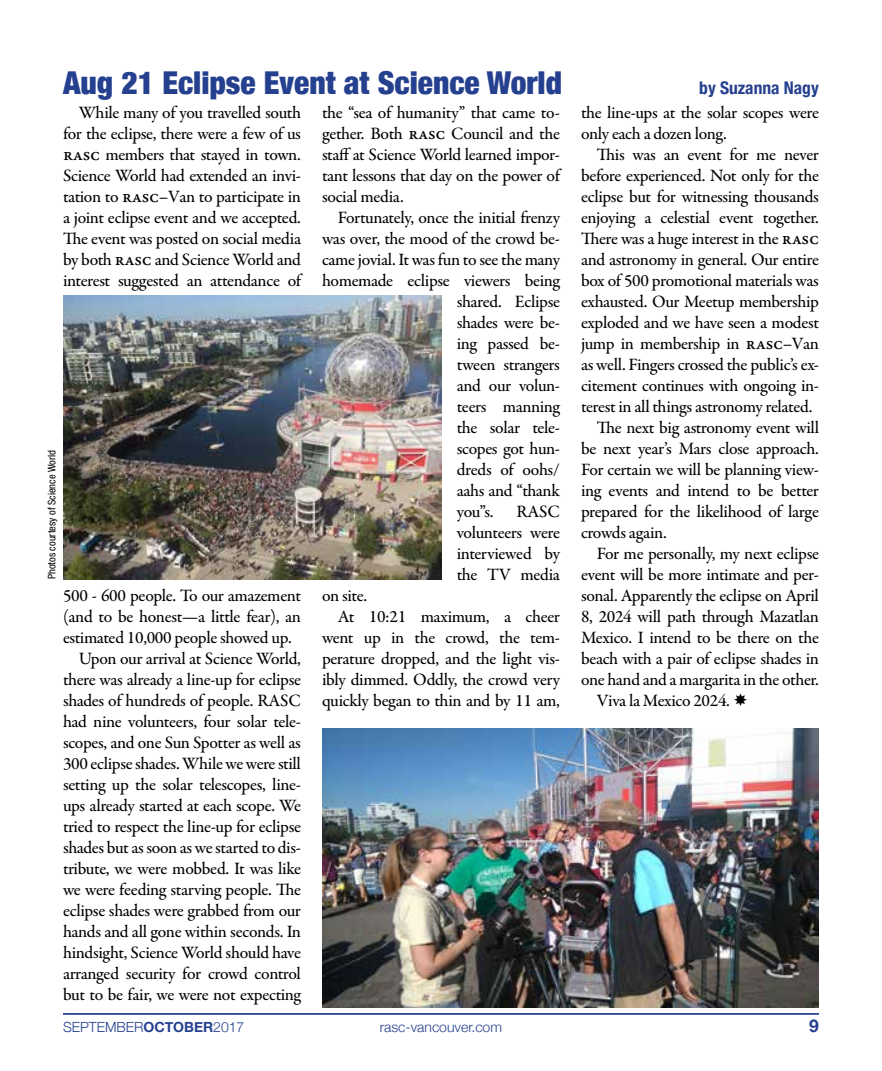
<style>
.page{position:relative;width:882px;height:1071px;background:#fff}
.page>*{position:absolute;margin:0;border:0;box-sizing:border-box;transform-origin:0 0}
.t1{font:900 condensed 31.5px "Helvetica Neue";color:#25408f}
.t2{font:500 17.5px/21px "Garamond Premr Pro";letter-spacing:-.02em;color:#000;text-align:justify}
.t3{font:700 condensed 17.5px "Helvetica Neue";color:#25408f}
.t4{font:700 17.5px "Helvetica Neue";color:#25408f}
.t5{font:300 14px "Helvetica Neue";color:#25408f}
.t6{font:condensed 10.5px "Helvetica Neue LT Std";color:#000}
.s1{font-family:"Garamond Premr Pro Med Capt";font-weight:400}
.s2{font-weight:700}
</style>
<div class="page">
<hr style="left:63px;top:1013px;width:756px;height:2px;background:#25408f">
<img style="left:322px;top:729px;width:497px;height:279px">
<img style="left:63px;top:296px;width:378px;height:283px">
<h1 class="t1" style="left:63px;top:56px;width:501px">Aug 21 Eclipse Event at Science World</h1>
<p class="t3" style="left:699px;top:73px;width:121px">by Suzanna Nagy</p>
<p class="t2" style="left:63px;top:102px;width:240px;text-indent:16px">While many of you travelled south for the eclipse, there were a few of us <span class="s1">rasc</span> members that stayed in town.<br>Science World had extended an invi&shy;tation to <span class="s1">rasc</span>–Van to participate in a joint eclipse event and we accepted.<br>The event was posted on social media by both <span class="s1">rasc</span> and Science World and interest suggested an attendance of</p>
<p class="t2" style="left:581px;top:102px;width:240px">the line-ups at the solar scopes were only each a dozen long.</p>
<p class="t2" style="left:597px;top:144px;width:224px">This was an event for me never</p>
<p class="t2" style="left:581px;top:165px;width:239px">before experienced. Not only for the</p>
<p class="t2" style="left:581px;top:186px;width:240px">eclipse but for witnessing thousands</p>
<p class="t2" style="left:581px;top:207px;width:240px">enjoying a celestial event together.</p>
<p class="t2" style="left:581px;top:228px;width:239px">There was a huge interest in the <span class="s1">rasc</span></p>
<p class="t2" style="left:581px;top:249px;width:239px">and astronomy in general. Our entire</p>
<p class="t2" style="left:581px;top:270px;width:239px">box of 500 promotional materials was</p>
<p class="t2" style="left:581px;top:291px;width:239px">exhausted. Our Meetup membership</p>
<p class="t2" style="left:581px;top:312px;width:240px">exploded and we have seen a modest</p>
<p class="t2" style="left:581px;top:333px;width:240px">jump in membership in <span class="s1">rasc</span>–Van</p>
<p class="t2" style="left:581px;top:354px;width:239px">as well. Fingers crossed the public’s ex-</p>
<p class="t2" style="left:581px;top:375px;width:239px">citement continues with ongoing in-</p>
<p class="t2" style="left:581px;top:396px;width:233px">terest in all things astronomy related.</p>
<p class="t2" style="left:597px;top:417px;width:224px">The next big astronomy event will</p>
<p class="t2" style="left:581px;top:438px;width:239px">be next year’s Mars close approach.</p>
<p class="t2" style="left:581px;top:459px;width:239px">For certain we will be planning view-</p>
<p class="t2" style="left:581px;top:480px;width:240px">ing events and intend to be better</p>
<p class="t2" style="left:581px;top:501px;width:239px">prepared for the likelihood of large</p>
<p class="t2" style="left:581px;top:522px;width:87px">crowds again.</p>
<p class="t2" style="left:597px;top:543px;width:224px">For me personally, my next eclipse</p>
<p class="t2" style="left:581px;top:564px;width:239px">event will be more intimate and per-</p>
<p class="t2" style="left:581px;top:585px;width:239px">sonal. Apparently the eclipse on April</p>
<p class="t2" style="left:581px;top:606px;width:240px">8, 2024 will path through Mazatlan</p>
<p class="t2" style="left:581px;top:627px;width:240px">Mexico. I intend to be there on the</p>
<p class="t2" style="left:581px;top:648px;width:240px">beach with a pair of eclipse shades in</p>
<p class="t2" style="left:581px;top:669px;width:239px">one hand and a margarita in the other.</p>
<p class="t2" style="left:597px;top:690px;width:135px">Viva la Mexico 2024.</p>
<p class="t2" style="left:322px;top:102px;width:240px">the “sea of humanity” that came to&shy;gether. Both <span class="s1">rasc</span> Council and the staff at Science World learned impor&shy;tant lessons that day on the power of social media.</p>
<p class="t2" style="left:338px;top:207px;width:224px">Fortunately, once the initial frenzy</p>
<p class="t2" style="left:322px;top:228px;width:239px">was over, the mood of the crowd be-</p>
<p class="t2" style="left:322px;top:249px;width:239px">came jovial. It was fun to see the many</p>
<p class="t2" style="left:322px;top:270px;width:240px">homemade eclipse viewers being</p>
<p class="t2" style="left:457px;top:291px;width:105px">shared. Eclipse</p>
<p class="t2" style="left:457px;top:312px;width:105px">shades were be-</p>
<p class="t2" style="left:457px;top:333px;width:105px">ing passed be-</p>
<p class="t2" style="left:457px;top:354px;width:105px">tween strangers</p>
<p class="t2" style="left:457px;top:375px;width:105px">and our volun-</p>
<p class="t2" style="left:457px;top:396px;width:105px">teers manning</p>
<p class="t2" style="left:457px;top:417px;width:105px">the solar tele-</p>
<p class="t2" style="left:457px;top:438px;width:105px">scopes got hun-</p>
<p class="t2" style="left:457px;top:459px;width:105px">dreds of oohs/</p>
<p class="t2" style="left:457px;top:480px;width:105px">aahs and “thank</p>
<p class="t2" style="left:457px;top:501px;width:38px">you”s.</p>
<p class="t6" style="left:46px;top:579px;width:131px;rotate:-90deg">Photos courtesy of Science World</p>
<p class="t2" style="left:457px;top:501px;width:105px;text-indent:60px">RASC volunteers were interviewed by the TV media</p>
<p class="t2" style="left:63px;top:585px;width:240px">500 - 600 people. To our amazement</p>
<p class="t2" style="left:63px;top:606px;width:239px">(and to be honest—a little fear), an</p>
<p class="t2" style="left:63px;top:627px;width:230px">estimated 10,000 people showed up.</p>
<p class="t2" style="left:79px;top:648px;width:224px">Upon our arrival at Science World,</p>
<p class="t2" style="left:63px;top:669px;width:240px">there was already a line-up for eclipse</p>
<p class="t2" style="left:63px;top:690px;width:239px">shades of hundreds of people. RASC</p>
<p class="t2" style="left:63px;top:711px;width:239px">had nine volunteers, four solar tele-</p>
<p class="t2" style="left:63px;top:732px;width:240px">scopes, and one Sun Spotter as well as</p>
<p class="t2" style="left:63px;top:753px;width:240px">300 eclipse shades. While we were still</p>
<p class="t2" style="left:63px;top:774px;width:240px">setting up the solar telescopes, line-</p>
<p class="t2" style="left:63px;top:795px;width:240px">ups already started at each scope. We</p>
<p class="t2" style="left:63px;top:816px;width:240px">tried to respect the line-up for eclipse</p>
<p class="t2" style="left:63px;top:837px;width:240px">shades but as soon as we started to dis-</p>
<p class="t2" style="left:63px;top:858px;width:240px">tribute, we were mobbed. It was like</p>
<p class="t2" style="left:63px;top:879px;width:240px">we were feeding starving people. The</p>
<p class="t2" style="left:63px;top:900px;width:240px">eclipse shades were grabbed from our</p>
<p class="t2" style="left:63px;top:921px;width:240px">hands and all gone within seconds. In</p>
<p class="t2" style="left:63px;top:942px;width:240px">hindsight, Science World should have</p>
<p class="t2" style="left:63px;top:963px;width:240px">arranged security for crowd control</p>
<p class="t2" style="left:63px;top:984px;width:239px">but to be fair, we were not expecting</p>
<p class="t2" style="left:322px;top:585px;width:47px">on site.</p>
<p class="t2" style="left:338px;top:606px;width:224px">At 10:21 maximum, a cheer</p>
<p class="t2" style="left:322px;top:627px;width:239px">went up in the crowd, the tem-</p>
<p class="t2" style="left:322px;top:648px;width:240px">perature dropped, and the light vis-</p>
<p class="t2" style="left:322px;top:669px;width:240px">ibly dimmed. Oddly, the crowd very</p>
<p class="t2" style="left:322px;top:690px;width:240px">quickly began to thin and by 11 am,</p>
<p class="t5" style="left:63px;top:1016px;width:183px">SEPTEMBER<span class="s2">OCTOBER</span>2017</p>
<p class="t5" style="left:380px;top:1016px;width:124px">rasc-vancouver.com</p>
<p class="t4" style="left:809px;top:1012px;width:11px">9</p>
</div>
